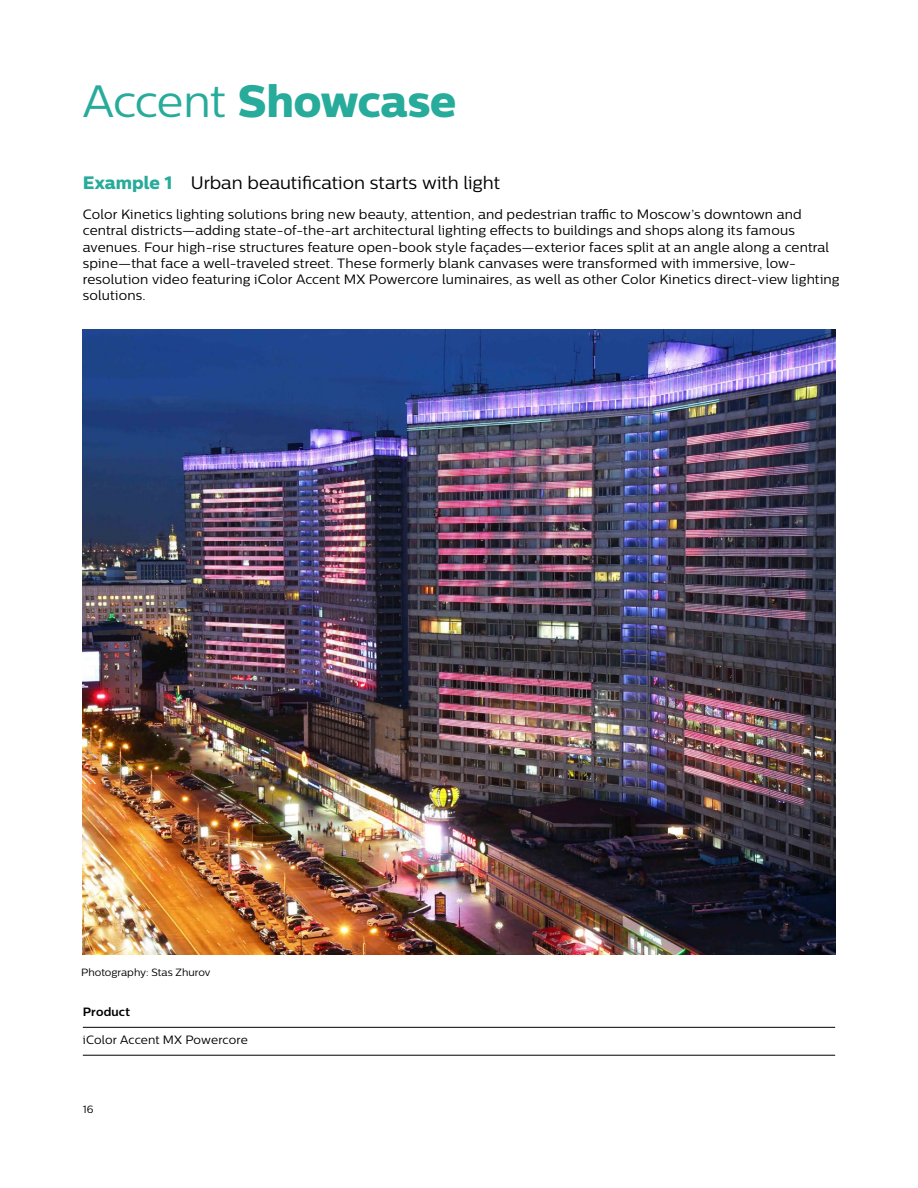
<style>
.page{position:relative;width:918px;height:1188px;background:#fff}
.page>*{position:absolute;margin:0;border:0;box-sizing:border-box;transform-origin:0 0}
.t1{font:45px "Centrale Sans X Bold";letter-spacing:-.005em;color:#27ab9a}
.t2{font:18px "Centrale Sans";color:#000}
.t3{font:13.5px/16.2px "Centrale Sans";letter-spacing:.01em;color:#000}
.t4{font:12px "Centrale Sans";letter-spacing:.005em;color:#000}
.t5{font:700 12px "Centrale Sans";letter-spacing:.015em;color:#000}
.t6{font:10.5px "Centrale Sans";color:#000}
.s1{font-family:"Centrale Sans"}
.s2{font-family:"Centrale Sans X Bold";color:#27ab9a}
</style>
<div class="page">
<hr style="left:83px;top:1027px;width:752px;height:1px;background:#000">
<hr style="left:83px;top:1055px;width:752px;height:1px;background:#000">
<img style="left:83px;top:330px;width:752px;height:625px">
<h1 class="t1" style="left:83px;top:73px;width:375px"><span class="s1">Accent</span> Showcase</h1>
<h2 class="t2" style="left:83px;top:173px;width:419px"><span class="s2">Example 1</span> Urban beautification starts with light</h2>
<p class="t3" style="left:83px;top:206px;width:758px">Color Kinetics lighting solutions bring new beauty, attention, and pedestrian traffic to Moscow’s downtown and central districts—adding state-of-the-art architectural lighting effects to buildings and shops along its famous avenues. Four high-rise structures feature open-book style façades—exterior faces split at an angle along a central spine—that face a well-traveled street. These formerly blank canvases were transformed with immersive, low&shy;resolution video featuring iColor Accent MX Powercore luminaires, as well as other Color Kinetics direct-view lighting solutions.</p>
<p class="t6" style="left:81px;top:966px;width:131px">Photography: Stas Zhurov</p>
<p class="t5" style="left:83px;top:1005px;width:49px">Product</p>
<p class="t4" style="left:83px;top:1033px;width:166px">iColor Accent MX Powercore</p>
<p class="t6" style="left:83px;top:1103px;width:12px">16</p>
</div>
